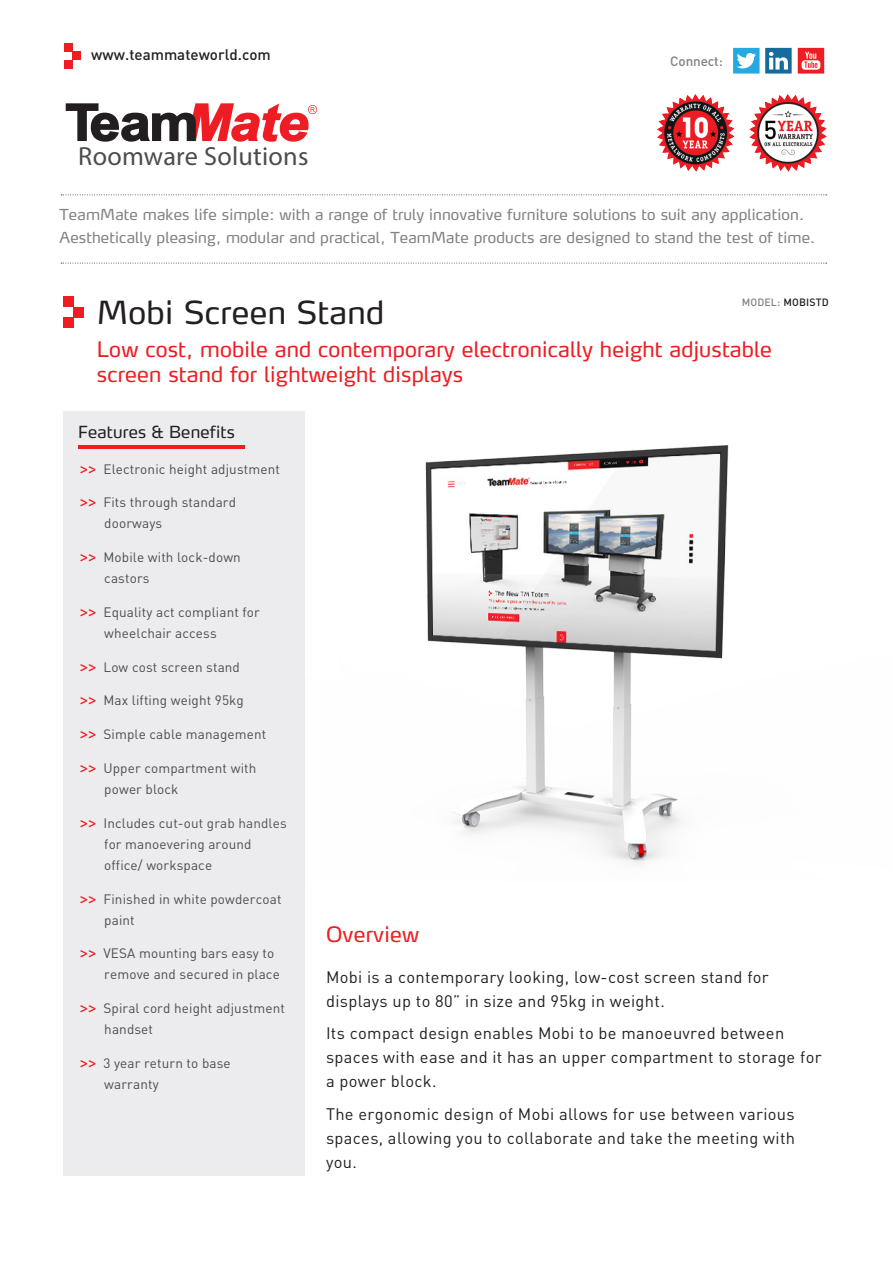
<style>
.page{position:relative;width:893px;height:1263px;background:#fff}
.page>*{position:absolute;margin:0;border:0;box-sizing:border-box;transform-origin:0 0}
.t1{font:31.5px "Max";letter-spacing:.01em;color:#231f20}
.t2{font:26.25px "Myriad Pro";letter-spacing:.01em;color:#4b4c4d}
.t3{font:21px/25.5px "Max";letter-spacing:.01em;color:#ee1d23}
.t4{font:16.5px/24px "DIN";letter-spacing:.02em;color:#231f20}
.t5{font:16.5px "Max";letter-spacing:.01em;color:#231f20}
.t6{font:500 15.15px "DIN";color:#231f20}
.t7{font:15px/22.5px "Max";letter-spacing:.01em;color:#808285}
.t8{font:13.5px/21px "DIN";letter-spacing:.01em;color:#4b4c4d}
.t9{font:500 13.5px "DIN";letter-spacing:-.01em;color:#808285}
.Model_Code{font:500 10.5px "DIN";letter-spacing:.01em;color:#231f20}
.s1{color:#808285}
.s2{font-family:"Max";font-weight:600;color:#ee1d23}
</style>
<div class="page">
<div style="left:63px;top:411px;width:242px;height:765px;background:#ececee"></div>
<hr style="left:78px;top:445px;width:167px;height:3px;background:#ee1d23">
<div style="left:63px;top:297px;width:11px;height:10px;background:#ee1d23"></div>
<div style="left:74px;top:307px;width:10px;height:10px;background:#ee1d23"></div>
<div style="left:63px;top:317px;width:11px;height:10px;background:#ee1d23"></div>
<div style="left:64px;top:43px;width:8px;height:8px;background:#ee1d23"></div>
<div style="left:72px;top:51px;width:9px;height:9px;background:#ee1d23"></div>
<div style="left:64px;top:60px;width:8px;height:8px;background:#ee1d23"></div>
<svg style="left:66px;top:103px;width:251px;height:39px"></svg>
<svg style="left:733px;top:48px;width:59px;height:26px"></svg>
<svg style="left:798px;top:48px;width:26px;height:26px"></svg>
<img style="left:657px;top:94px;width:169px;height:78px">
<svg style="left:61px;top:263px;width:766px;height:1px"></svg>
<svg style="left:61px;top:194px;width:766px;height:1px"></svg>
<img style="left:174px;top:445px;width:555px;height:420px">
<p class="t6" style="left:91px;top:45px;width:181px">www.teammateworld.com</p>
<p class="t2" style="left:78px;top:140px;width:232px">Roomware Solutions</p>
<p class="t9" style="left:670px;top:53px;width:54px">Connect:</p>
<p class="t7" style="left:60px;top:203px;width:757px">TeamMate makes life simple: with a range of truly innovative furniture solutions to suit any application.<br>Aesthetically pleasing, modular and practical, TeamMate products are designed to stand the test of time.</p>
<p class="Model_Code" style="left:742px;top:295px;width:88px"><span class="s1">MODEL:</span> MOBISTD</p>
<p class="t1" style="left:97px;top:293px;width:289px">Mobi Screen Stand</p>
<p class="t3" style="left:97px;top:336px;width:677px">Low cost, mobile and contemporary electronically height adjustable screen stand for lightweight displays</p>
<p class="t5" style="left:78px;top:422px;width:158px">Features &amp; Benefits</p>
<p class="t8" style="left:80px;top:458px;width:202px"><span class="s2">&gt;&gt;</span> Electronic height adjustment</p>
<p class="t8" style="left:104px;top:492px;width:133px;text-indent:-24px"><span class="s2">&gt;&gt;</span> Fits through standard doorways</p>
<p class="t8" style="left:104px;top:546px;width:138px;text-indent:-24px"><span class="s2">&gt;&gt;</span> Mobile with lock-down castors</p>
<p class="t8" style="left:104px;top:601px;width:157px;text-indent:-24px"><span class="s2">&gt;&gt;</span> Equality act compliant for wheelchair access</p>
<p class="t8" style="left:80px;top:656px;width:162px"><span class="s2">&gt;&gt;</span> Low cost screen stand</p>
<p class="t8" style="left:80px;top:690px;width:166px"><span class="s2">&gt;&gt;</span> Max lifting weight 95kg</p>
<p class="t8" style="left:80px;top:724px;width:188px"><span class="s2">&gt;&gt;</span> Simple cable management</p>
<p class="t8" style="left:104px;top:757px;width:154px;text-indent:-24px"><span class="s2">&gt;&gt;</span> Upper compartment with power block</p>
<p class="t8" style="left:104px;top:812px;width:184px;text-indent:-24px"><span class="s2">&gt;&gt;</span> Includes cut-out grab handles for manoevering around office/ workspace</p>
<p class="t8" style="left:104px;top:888px;width:179px;text-indent:-24px"><span class="s2">&gt;&gt;</span> Finished in white powdercoat paint</p>
<p class="t8" style="left:104px;top:943px;width:177px;text-indent:-24px"><span class="s2">&gt;&gt;</span> VESA mounting bars easy to remove and secured in place</p>
<p class="t8" style="left:104px;top:997px;width:182px;text-indent:-24px"><span class="s2">&gt;&gt;</span> Spiral cord height adjustment handset</p>
<p class="t8" style="left:104px;top:1052px;width:128px;text-indent:-24px"><span class="s2">&gt;&gt;</span> 3 year return to base warranty</p>
<p class="t3" style="left:326px;top:921px;width:95px">Overview</p>
<p class="t4" style="left:326px;top:964px;width:444px">Mobi is a contemporary looking, low-cost screen stand for displays up to 80” in size and 95kg in weight.</p>
<p class="t4" style="left:326px;top:1021px;width:497px">Its compact design enables Mobi to be manoeuvred between spaces with ease and it has an upper compartment to storage for a power block.</p>
<p class="t4" style="left:326px;top:1101px;width:471px;text-align:justify">The ergonomic design of Mobi allows for use between various spaces, allowing you to collaborate and take the meeting with you.</p>
</div>
